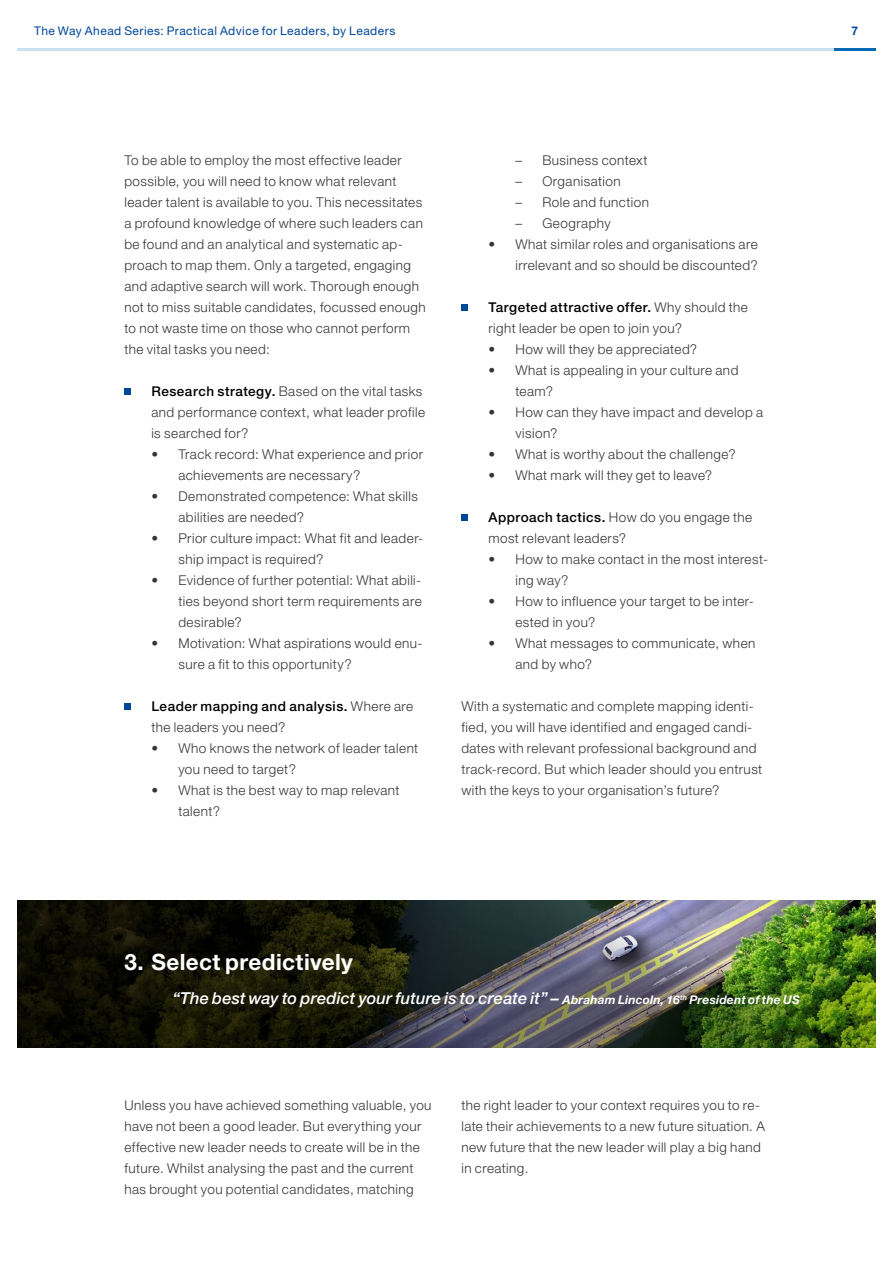
<style>
.page{position:relative;width:893px;height:1263px;background:#fff}
.page>*{position:absolute;margin:0;border:0;box-sizing:border-box;transform-origin:0 0}
.t1{font:700 22.5px "Helvetica Neue LT Std";letter-spacing:.015em;color:#fff}
.t2{font:italic 500 16.5px "Helvetica Neue LT Std";letter-spacing:.005em;color:#fff}
.t3{font:300 13.5px/21px "Helvetica Neue LT Std";letter-spacing:.035em;color:#373437}
.t4{font:12px "Helvetica Neue LT Std";letter-spacing:.04em;color:#004798}
.t5{font:700 12px "Helvetica Neue LT Std";color:#004798}
.s1{font-weight:500;color:#000}
.s2{font-weight:700;font-size:12px}
</style>
<div class="page">
<img style="left:17px;top:900px;width:859px;height:147px">
<hr style="left:833px;top:49px;width:43px;height:2px;background:#006ab4">
<div style="left:124px;top:388px;width:7px;height:7px;background:#004798"></div>
<div style="left:124px;top:703px;width:7px;height:7px;background:#004798"></div>
<div style="left:461px;top:304px;width:7px;height:7px;background:#004798"></div>
<div style="left:461px;top:514px;width:7px;height:7px;background:#004798"></div>
<hr style="left:17px;top:49px;width:816px;height:2px;background:#c9e2ef">
<p class="t4" style="left:34px;top:24px;width:363px">The Way Ahead Series: Practical Advice for Leaders, by Leaders</p>
<p class="t5" style="left:851px;top:23px;width:8px">7</p>
<p class="t3" style="left:124px;top:150px;width:303px">To be able to employ the most effective leader possible, you will need to know what relevant leader talent is available to you. This necessitates a profound knowledge of where such leaders can be found and an analytical and systematic ap&shy;proach to map them. Only a targeted, engaging and adaptive search will work. Thorough enough not to miss suitable candidates, focussed enough to not waste time on those who cannot perform the vital tasks you need:</p>
<p class="t3" style="left:151px;top:381px;width:275px"><span class="s1">Research strategy.</span> Based on the vital tasks and performance context, what leader profile is searched for?</p>
<p class="t3" style="left:178px;top:444px;width:246px;text-indent:-27px">• Track record: What experience and prior achievements are necessary?</p>
<p class="t3" style="left:178px;top:486px;width:241px;text-indent:-27px">• Demonstrated competence: What skills abilities are needed?</p>
<p class="t3" style="left:178px;top:528px;width:246px;text-indent:-27px">• Prior culture impact: What fit and leader&shy;ship impact is required?</p>
<p class="t3" style="left:178px;top:570px;width:245px;text-align:justify;text-indent:-27px">• Evidence of further potential: What abili&shy;ties beyond short term requirements are desirable?</p>
<p class="t3" style="left:178px;top:633px;width:246px;text-indent:-27px">• Motivation: What aspirations would enu&shy;sure a fit to this opportunity?</p>
<p class="t3" style="left:151px;top:696px;width:263px"><span class="s1">Leader mapping and analysis.</span> Where are the leaders you need?</p>
<p class="t3" style="left:178px;top:738px;width:241px;text-indent:-27px">• Who knows the network of leader talent you need to target?</p>
<p class="t3" style="left:178px;top:780px;width:223px;text-indent:-27px">• What is the best way to map relevant talent?</p>
<p class="t3" style="left:515px;top:150px;width:134px">– Business context</p>
<p class="t3" style="left:515px;top:171px;width:107px">– Organisation</p>
<p class="t3" style="left:515px;top:192px;width:135px">– Role and function</p>
<p class="t3" style="left:515px;top:213px;width:97px">– Geography</p>
<p class="t3" style="left:488px;top:234px;width:271px;text-align:right">• What similar roles and organisations are irrelevant and so should be discounted?</p>
<p class="t3" style="left:488px;top:297px;width:261px"><span class="s1">Targeted attractive offer.</span> Why should the right leader be open to join you?</p>
<p class="t3" style="left:488px;top:339px;width:210px">• How will they be appreciated?</p>
<p class="t3" style="left:515px;top:360px;width:225px;text-indent:-27px">• What is appealing in your culture and team?</p>
<p class="t3" style="left:515px;top:402px;width:249px;text-indent:-27px">• How can they have impact and develop a vision?</p>
<p class="t3" style="left:488px;top:444px;width:249px">• What is worthy about the challenge?</p>
<p class="t3" style="left:488px;top:465px;width:225px">• What mark will they get to leave?</p>
<p class="t3" style="left:488px;top:507px;width:265px"><span class="s1">Approach tactics.</span> How do you engage the most relevant leaders?</p>
<p class="t3" style="left:515px;top:549px;width:254px;text-indent:-27px">• How to make contact in the most interest&shy;ing way?</p>
<p class="t3" style="left:515px;top:591px;width:240px;text-indent:-27px">• How to influence your target to be inter&shy;ested in you?</p>
<p class="t3" style="left:515px;top:633px;width:242px;text-indent:-27px">• What messages to communicate, when and by who?</p>
<p class="t3" style="left:461px;top:696px;width:302px">With a systematic and complete mapping identi&shy;fied, you will have identified and engaged candi&shy;dates with relevant professional background and track-record. But which leader should you entrust with the keys to your organisation’s future?</p>
<h1 class="t1" style="left:124px;top:948px;width:230px">3. Select predictively</h1>
<p class="t2" style="left:173px;top:989px;width:628px">“The best way to predict your future is to create it” – <span class="s2">Abraham Lincoln, 16</span><sup>th</sup> <span class="s2">President of the US</span></p>
<p class="t3" style="left:124px;top:1095px;width:309px">Unless you have achieved something valuable, you have not been a good leader. But everything your effective new leader needs to create will be in the future. Whilst analysing the past and the current has brought you potential candidates, matching</p>
<p class="t3" style="left:461px;top:1095px;width:305px">the right leader to your context requires you to re&shy;late their achievements to a new future situation. A new future that the new leader will play a big hand in creating.</p>
</div>
